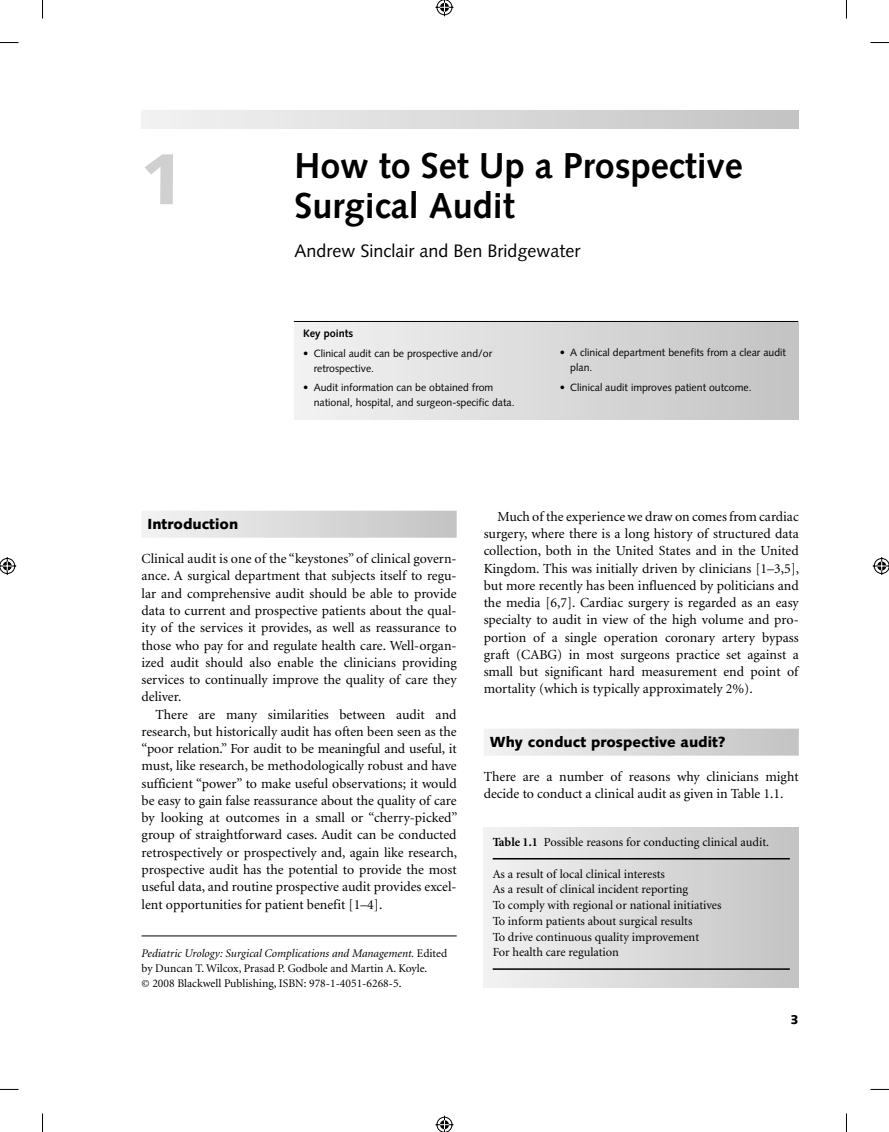
<style>
.page{position:relative;width:889px;height:1132px;background:#fff}
.page>*{position:absolute;margin:0;border:0;box-sizing:border-box;transform-origin:0 0}
.t1{font:900 72px "Syntax";color:#d0d0d0}
.t2{font:700 36px/40.5px "Syntax";color:#000}
.t3{font:18px "Syntax";color:#000}
.t4{font:900 14.7px "Syntax";color:#000}
.t5{font:13.8px/17.2px "Minion";color:#000;text-align:justify}
.t6{font:900 12.75px "Syntax";color:#000}
.t7{font:12.3px/15.8px "Minion";color:#000}
.t8{font:11.7px/15px "Minion";color:#000}
.t9{font:700 10.8px "Syntax";color:#000}
.t10{font:10.5px/15px "Syntax";color:#000}
.s1{font-style:italic}
.s2{font-weight:700}
</style>
<div class="page">
<hr style="left:142px;top:110px;width:657px;height:1px;background:#000">
<div style="left:142px;top:510px;width:315px;height:27px;background:linear-gradient(to right,#f2f2f2,#c3c3c3)"></div>
<div style="left:484px;top:728px;width:315px;height:27px;background:linear-gradient(to right,#f2f2f2,#c3c3c3)"></div>
<div style="left:294px;top:321px;width:504px;height:98px;background:linear-gradient(to right,#f2f2f2,#c3c3c3)"></div>
<hr style="left:294px;top:321px;width:504px;height:1px;background:#000">
<div style="left:142px;top:111px;width:657px;height:18px;background:linear-gradient(to right,#f2f2f2,#c3c3c3)"></div>
<hr style="left:142px;top:935px;width:315px;height:1px;background:#000">
<div style="left:484px;top:827px;width:315px;height:160px;background:linear-gradient(to right,#eee,#c0c0c0)"></div>
<hr style="left:493px;top:857px;width:297px;height:2px;background:#000">
<hr style="left:493px;top:968px;width:297px;height:1px;background:#000">
<svg style="left:0;top:42px;width:19px;height:1px"></svg>
<svg style="left:870px;top:42px;width:19px;height:1px"></svg>
<svg style="left:0;top:1088px;width:18px;height:1px"></svg>
<svg style="left:871px;top:1088px;width:18px;height:1px"></svg>
<svg style="left:42px;top:0;width:1px;height:19px"></svg>
<svg style="left:42px;top:1113px;width:1px;height:18px"></svg>
<svg style="left:846px;top:0;width:1px;height:19px"></svg>
<svg style="left:846px;top:1113px;width:1px;height:18px"></svg>
<svg style="left:435px;top:0;width:19px;height:17px"></svg>
<svg style="left:435px;top:1115px;width:19px;height:16px"></svg>
<svg style="left:0;top:557px;width:17px;height:18px"></svg>
<svg style="left:872px;top:557px;width:17px;height:18px"></svg>
<h1 class="t1" style="left:140px;top:150px;width:48px">1</h1>
<h2 class="t2" style="left:295px;top:148px;width:450px">How to Set Up a Prospective<br>Surgical Audit</h2>
<h3 class="t3" style="left:295px;top:243px;width:287px">Andrew Sinclair and Ben Bridgewater</h3>
<p class="t9" style="left:303px;top:329px;width:52px">Key points</p>
<p class="t10" style="left:314px;top:346px;width:180px;text-indent:-10px">• Clinical audit can be prospective and/or retrospective.</p>
<p class="t10" style="left:314px;top:381px;width:203px;text-indent:-10px">• Audit information can be obtained from national, hospital, and surgeon-specific data.</p>
<p class="t10" style="left:570px;top:346px;width:217px;text-indent:-10px">• A clinical department benefits from a clear audit plan.</p>
<p class="t10" style="left:560px;top:380px;width:193px">• Clinical audit improves patient outcome.</p>
<p class="t4" style="left:148px;top:517px;width:92px">Introduction</p>
<p class="t5" style="left:142px;top:551px;width:317px">Clinical audit is one of the “keystones” of clinical govern&shy;ance. A surgical department that subjects itself to regu&shy;lar and comprehensive audit should be able to provide data to current and prospective patients about the qual&shy;ity of the services it provides, as well as reassurance to those who pay for and regulate health care. Well-organ&shy;ized audit should also enable the clinicians providing services to continually improve the quality of care they deliver.</p>
<p class="t5" style="left:142px;top:706px;width:317px;text-indent:14px">There are many similarities between audit and research, but historically audit has often been seen as the “poor relation.” For audit to be meaningful and useful, it must, like research, be methodologically robust and have sufficient “power” to make useful observations; it would be easy to gain false reassurance about the quality of care by looking at outcomes in a small or “cherry-picked” group of straightforward cases. Audit can be conducted retrospectively or prospectively and, again like research, prospective audit has the potential to provide the most useful data, and routine prospective audit provides excel&shy;lent opportunities for patient benefit [1–4].</p>
<p class="t8" style="left:142px;top:946px;width:307px"><span class="s1">Pediatric Urology: Surgical Complications and Management.</span> Edited by Duncan T. Wilcox, Prasad P. Godbole and Martin A. Koyle.<br>© 2008 Blackwell Publishing, ISBN: 978-1-4051-6268-5.</p>
<p class="t5" style="left:484px;top:508px;width:317px;text-indent:14px">Much of the experience we draw on comes from cardiac surgery, where there is a long history of structured data collection, both in the United States and in the United Kingdom. This was initially driven by clinicians [1–3,5], but more recently has been influenced by politicians and the media [6,7]. Cardiac surgery is regarded as an easy specialty to audit in view of the high volume and pro&shy;portion of a single operation coronary artery bypass graft (CABG) in most surgeons practice set against a small but significant hard measurement end point of mortality (which is typically approximately 2%).</p>
<p class="t4" style="left:490px;top:735px;width:238px">Why conduct prospective audit?</p>
<p class="t5" style="left:484px;top:769px;width:316px">There are a number of reasons why clinicians might decide to conduct a clinical audit as given in Table 1.1.</p>
<p class="t7" style="left:493px;top:834px;width:278px"><span class="s2">Table 1.1</span> Possible reasons for conducting clinical audit.</p>
<p class="t7" style="left:493px;top:866px;width:230px">As a result of local clinical interests<br>As a result of clinical incident reporting<br>To comply with regional or national initiatives To inform patients about surgical results<br>To drive continuous quality improvement<br>For health care regulation</p>
<p class="t6" style="left:790px;top:1013px;width:10px">3</p>
</div>
